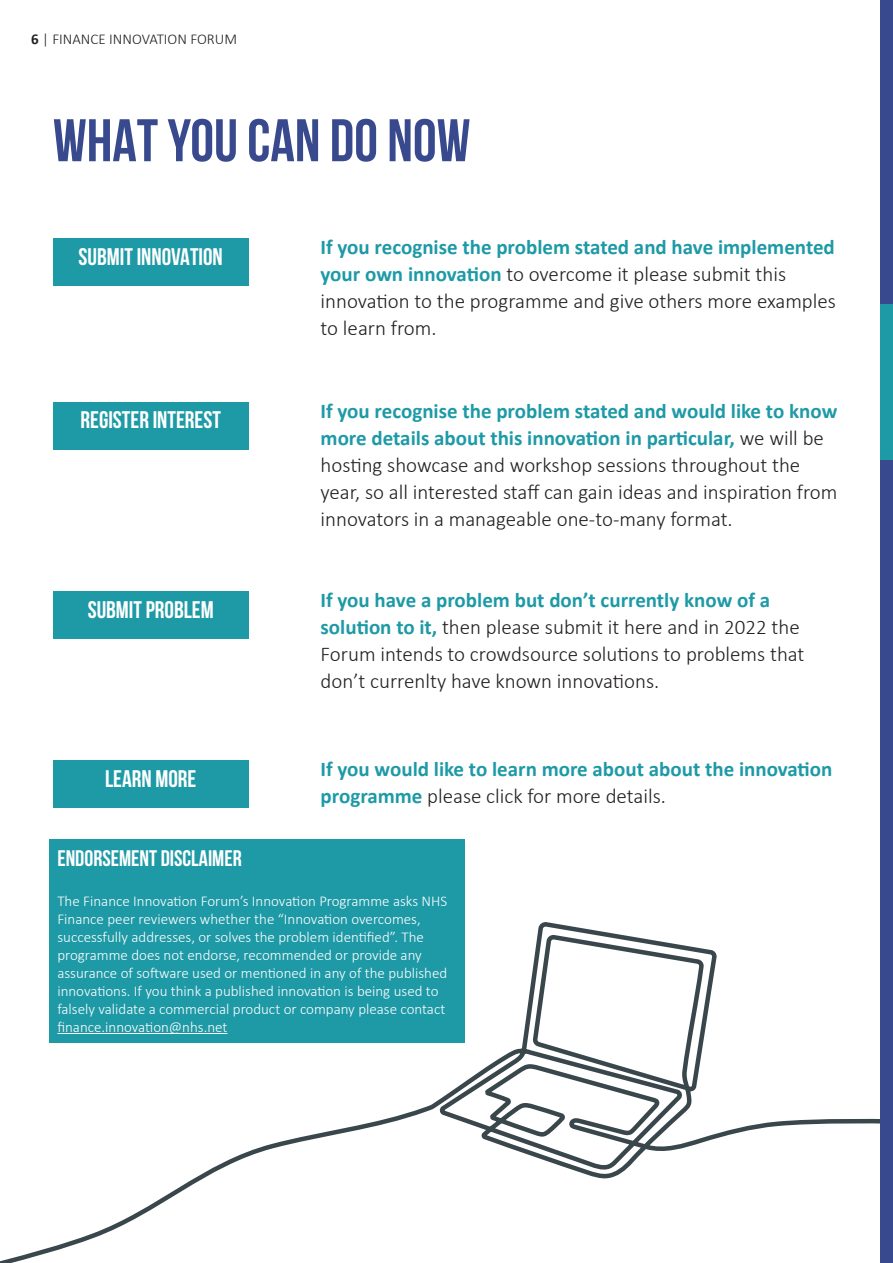
<style>
.page{position:relative;width:893px;height:1263px;background:#fff}
.page>*{position:absolute;margin:0;border:0;box-sizing:border-box;transform-origin:0 0}
.Body_copy{font:700 60px "Bebas Neue";color:#38498e}
.Body_copy-2{font:700 24px "Bebas Neue";color:#fff}
.Body_copy-3{font:700 22.5px "Bebas Neue";color:#fff}
.Body_copy-4{font:300 21px/27px "Calibri";color:#231f20}
.Body_copy-5{font:700 21px/27px "Calibri";color:#1d9aa6}
.Body_copy-6{font:300 15px/18px "Calibri";color:#fff}
.t1{font:300 15px "Calibri";color:#231f20}
.s1{font-weight:700}
.s2{font-weight:700;color:#1d9aa6}
.s3{font-weight:300;color:#231f20}
</style>
<div class="page">
<div style="left:53px;top:238px;width:196px;height:48px;background:#1d9aa6"></div>
<div style="left:53px;top:760px;width:196px;height:48px;background:#1d9aa6"></div>
<div style="left:53px;top:591px;width:196px;height:48px;background:#1d9aa6"></div>
<div style="left:53px;top:402px;width:196px;height:48px;background:#1d9aa6"></div>
<svg style="left:0;top:922px;width:880px;height:341px"></svg>
<div style="left:880px;top:0;width:13px;height:1263px;background:#38498e"></div>
<div style="left:880px;top:304px;width:13px;height:155px;background:#1d9aa6"></div>
<div style="left:49px;top:839px;width:415px;height:203px;background:#1e99a6"></div>
<hr style="left:57px;top:1033px;width:170px;height:1px;background:#fff">
<p class="t1" style="left:31px;top:30px;width:207px"><span class="s1">6</span> | FINANCE INNOVATION FORUM</p>
<p class="Body_copy" style="left:53px;top:108px;width:419px">WHAT YOU CAN DO NOW</p>
<p class="Body_copy-2" style="left:79px;top:243px;width:146px">SUBMIT INNOVATION</p>
<p class="Body_copy-2" style="left:81px;top:407px;width:142px">REGISTER INTEREST</p>
<p class="Body_copy-2" style="left:88px;top:596px;width:128px">SUBMIT PROBLEM</p>
<p class="Body_copy-2" style="left:105px;top:765px;width:93px">LEARN MORE</p>
<p class="Body_copy-4" style="left:321px;top:233px;width:517px"><span class="s2">If you recognise the problem stated and have implemented your own innovation</span> to overcome it please submit this innovation to the programme and give others more examples to learn from.</p>
<p class="Body_copy-4" style="left:321px;top:397px;width:518px"><span class="s2">If you recognise the problem stated and would like to know more details about this innovation in particular,</span> we will be hosting showcase and workshop sessions throughout the year, so all interested staff can gain ideas and inspiration from innovators in a manageable one-to-many format.</p>
<p class="Body_copy-4" style="left:321px;top:586px;width:485px"><span class="s2">If you have a problem but don’t currently know of a solution to it,</span> then please submit it here and in 2022 the Forum intends to crowdsource solutions to problems that don’t currenlty have known innovations.</p>
<p class="Body_copy-5" style="left:321px;top:755px;width:513px">If you would like to learn more about about the innovation programme <span class="s3">please click for more details.</span></p>
<p class="Body_copy-3" style="left:57px;top:846px;width:186px">ENDORSEMENT DISCLAIMER</p>
<p class="Body_copy-6" style="left:57px;top:891px;width:391px">The Finance Innovation Forum’s Innovation Programme asks NHS Finance peer reviewers whether the “Innovation overcomes, successfully addresses, or solves the problem identified”. The programme does not endorse, recommended or provide any assurance of software used or mentioned in any of the published innovations. If you think a published innovation is being used to falsely validate a commercial product or company please contact finance.innovation@nhs.net</p>
</div>
